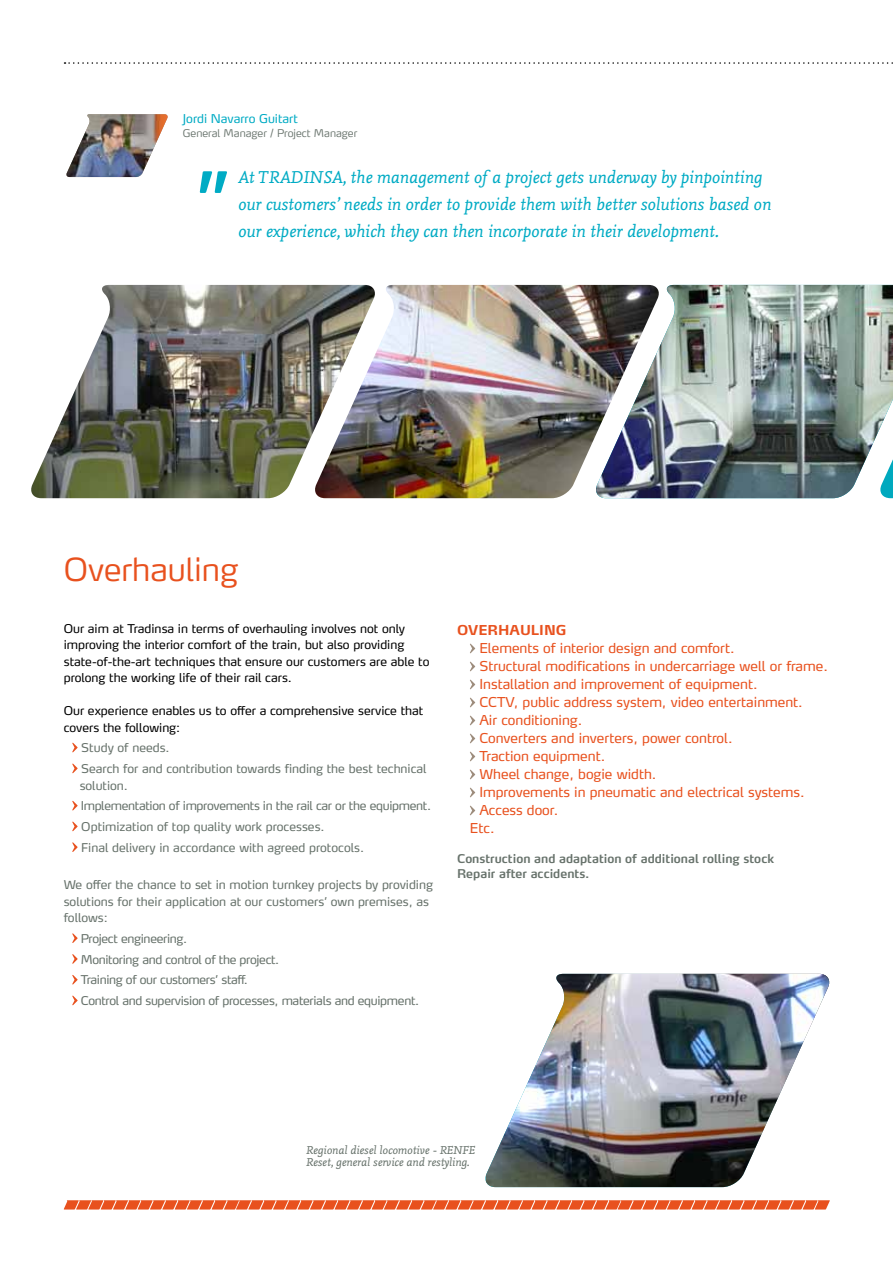
<style>
.page{position:relative;width:893px;height:1263px;background:#fff}
.page>*{position:absolute;margin:0;border:0;box-sizing:border-box;transform-origin:0 0}
.t1{font:90px "Max TF";color:#00abc4}
.t2{font:300 31.5px "Max TF";color:#e8511e}
.t3{font:italic 18px/27px "Nexus Mix";color:#00abc4}
.t4{font:13.5px "Max";color:#e8511e}
.t5{font:700 13.5px "Max";color:#e8511e}
.t6{font:12px/20.7px "Max TF";color:#67726b}
.t7{font:12px/16.5px "Max TF";color:#000}
.t8{font:12px/20.7px "Max TF";letter-spacing:-.025em;color:#67726b}
.t9{font:600 12px/15px "Max TF";color:#67726b}
.t10{font:italic 12px/12px "Nexus Mix";color:#67726b}
.t11{font:12px "Max TF";color:#00abc4}
.t12{font:300 10.5px "Max TF";color:#67726b}
</style>
<div class="page">
<svg style="left:65px;top:62px;width:828px;height:2px"></svg>
<img style="left:31px;top:285px;width:283px;height:213px">
<img style="left:314px;top:285px;width:280px;height:213px">
<img style="left:596px;top:285px;width:297px;height:213px">
<svg style="left:878px;top:459px;width:15px;height:39px"></svg>
<img style="left:486px;top:974px;width:344px;height:213px">
<img style="left:66px;top:114px;width:102px;height:63px">
<svg style="left:64px;top:1200px;width:766px;height:9px;background:#ea6538"></svg>
<svg style="left:72px;top:743px;width:6px;height:9px"></svg>
<svg style="left:72px;top:763px;width:6px;height:10px"></svg>
<svg style="left:72px;top:801px;width:6px;height:9px"></svg>
<svg style="left:72px;top:821px;width:6px;height:10px"></svg>
<svg style="left:72px;top:842px;width:6px;height:10px"></svg>
<svg style="left:72px;top:933px;width:6px;height:10px"></svg>
<svg style="left:72px;top:954px;width:6px;height:10px"></svg>
<svg style="left:72px;top:975px;width:6px;height:9px"></svg>
<svg style="left:72px;top:995px;width:6px;height:10px"></svg>
<svg style="left:470px;top:644px;width:5px;height:9px"></svg>
<svg style="left:470px;top:662px;width:5px;height:9px"></svg>
<svg style="left:470px;top:680px;width:5px;height:9px"></svg>
<svg style="left:470px;top:698px;width:5px;height:9px"></svg>
<svg style="left:470px;top:716px;width:5px;height:9px"></svg>
<svg style="left:470px;top:734px;width:5px;height:9px"></svg>
<svg style="left:470px;top:752px;width:5px;height:9px"></svg>
<svg style="left:470px;top:770px;width:5px;height:9px"></svg>
<svg style="left:470px;top:788px;width:5px;height:9px"></svg>
<svg style="left:470px;top:806px;width:5px;height:9px"></svg>
<p class="t11" style="left:183px;top:111px;width:117px">Jordi Navarro Guitart</p>
<p class="t12" style="left:183px;top:126px;width:176px">General Manager / Project Manager</p>
<h1 class="t1" style="left:196px;top:149px;width:37px">”</h1>
<h3 class="t3" style="left:238px;top:164px;width:535px">At TRADINSA, the management of a project gets underway by pinpointing our customers’ needs in order to provide them with better solutions based on</h3>
<h3 class="t3" style="left:238px;top:218px;width:482px">our experience, which they can then incorporate in their development.</h3>
<h2 class="t2" style="left:64px;top:550px;width:176px">Overhauling</h2>
<p class="t7" style="left:64px;top:620px;width:367px">Our aim at Tradinsa in terms of overhauling involves not only improving the interior comfort of the train, but also providing state-of-the-art techniques that ensure our customers are able to prolong the working life of their rail cars.</p>
<p class="t7" style="left:64px;top:702px;width:361px">Our experience enables us to offer a comprehensive service that covers the following:</p>
<p class="t6" style="left:81px;top:737px;width:347px">Study of needs.<br>Search for and contribution towards finding the best technical</p>
<p class="t6" style="left:80px;top:775px;width:353px">solution.<br>Implementation of improvements in the rail car or the equipment.<br>Optimization of top quality work processes.<br>Final delivery in accordance with agreed protocols.</p>
<p class="t6" style="left:64px;top:876px;width:371px;line-height:16.5px">We offer the chance to set in motion turnkey projects by providing solutions for their application at our customers’ own premises, as follows:</p>
<p class="t8" style="left:81px;top:928px;width:340px">Project engineering.<br>Monitoring and control of the project.<br>Training of our customers’ staff.<br>Control and supervision of processes, materials and equipment.</p>
<p class="t5" style="left:457px;top:622px;width:111px">OVERHAULING</p>
<p class="t4" style="left:479px;top:640px;width:257px">Elements of interior design and comfort.</p>
<p class="t4" style="left:479px;top:658px;width:350px">Structural modifications in undercarriage well or frame.</p>
<p class="t4" style="left:479px;top:676px;width:280px">Installation and improvement of equipment.</p>
<p class="t4" style="left:479px;top:694px;width:325px">CCTV, public address system, video entertainment.</p>
<p class="t4" style="left:479px;top:712px;width:104px">Air conditioning.</p>
<p class="t4" style="left:479px;top:730px;width:255px">Converters and inverters, power control.</p>
<p class="t4" style="left:479px;top:748px;width:127px">Traction equipment.</p>
<p class="t4" style="left:479px;top:766px;width:179px">Wheel change, bogie width.</p>
<p class="t4" style="left:479px;top:784px;width:327px">Improvements in pneumatic and electrical systems.</p>
<p class="t4" style="left:479px;top:802px;width:80px">Access door.</p>
<p class="t4" style="left:470px;top:820px;width:26px">Etc.</p>
<p class="t9" style="left:457px;top:851px;width:319px">Construction and adaptation of additional rolling stock<br>Repair after accidents.</p>
<p class="t10" style="left:306px;top:1144px;width:170px">Regional diesel locomotive - RENFE<br>Reset, general service and restyling.</p>
</div>
